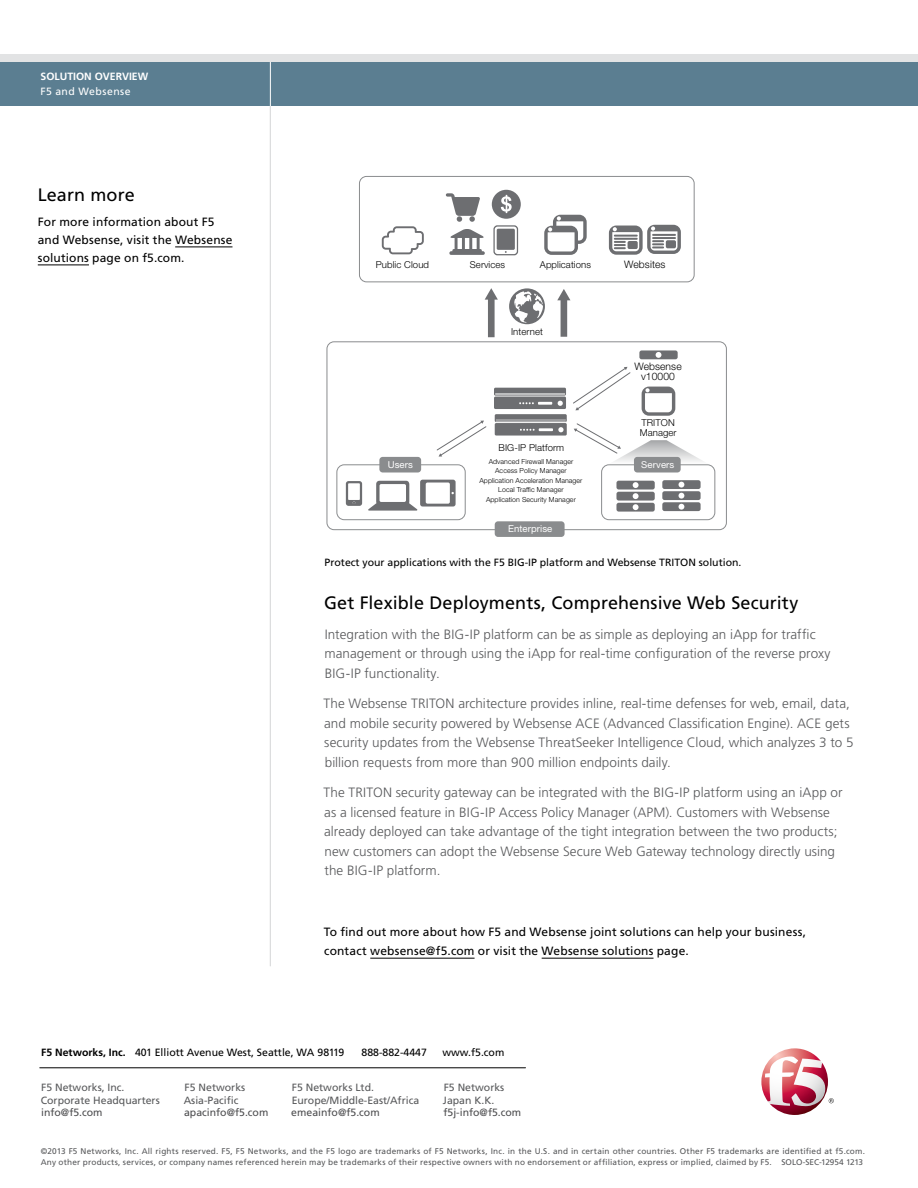
<style>
.page{position:relative;width:918px;height:1188px;background:#fff}
.page>*{position:absolute;margin:0;border:0;box-sizing:border-box;transform-origin:0 0}
.t1{font:18px "Frutiger LT Std";letter-spacing:.005em;color:#000}
.t2{font:300 13.5px/19.5px "Frutiger LT Std";letter-spacing:.005em;color:#58595b}
.t3{font:12px/18px "Frutiger LT Std";letter-spacing:.015em;color:#000}
.t4{font:10.5px "Frutiger LT Std";color:#000}
.t5{font:10.5px/12.8px "Frutiger LT Std";color:#58595b}
.t6{font:10.5px "Frutiger LT Std";color:#4d4d4f}
.t7{font:700 10.5px "Frutiger LT Std";color:#fff}
.t8{font:10.5px "Frutiger LT Std";letter-spacing:.045em;color:#fff}
.t9{font:300 10.35px/9.6px "Helvetica Neue LT Std";letter-spacing:.01em;color:#000;text-align:center}
.t10{font:300 9.6px/9.6px "Helvetica Neue LT Std";letter-spacing:.01em;color:#000}
.t11{font:9.6px "Helvetica Neue LT Std";letter-spacing:.01em;color:#fff}
.t12{font:8.25px/10.5px "Frutiger LT Std";letter-spacing:.02em;color:#58595b}
.t13{font:300 7.05px/9.6px "Helvetica Neue LT Std";letter-spacing:.01em;color:#000;text-align:center}
.s1{font-weight:700}
</style>
<div class="page">
<hr style="left:40px;top:1068px;width:486px;height:1px;background:#000">
<svg style="left:761px;top:1048px;width:73px;height:67px"></svg>
<div style="left:0;top:56px;width:918px;height:50px;background:#5b7e91"></div>
<hr style="left:270px;top:54px;width:1px;height:52px;background:#fff">
<div style="left:0;top:54px;width:918px;height:7px;background:#e2e3e4"></div>
<hr style="left:270px;top:106px;width:1px;height:860px;background:#dcddde">
<hr style="left:175px;top:247px;width:57px;height:1px;background:#000">
<hr style="left:38px;top:265px;width:51px;height:1px;background:#000">
<hr style="left:370px;top:958px;width:105px;height:1px;background:#000">
<hr style="left:542px;top:958px;width:111px;height:1px;background:#000">
<div style="left:359px;top:176px;width:335px;height:106px;border:1px solid #8a8c8e;border-radius:7px"></div>
<div style="left:327px;top:342px;width:400px;height:188px;border:1px solid #8a8c8e;border-radius:7px"></div>
<svg style="left:382px;top:226px;width:42px;height:28px"></svg>
<div style="left:337px;top:465px;width:128px;height:55px;border:1px solid #8a8c8e;border-radius:7px"></div>
<svg style="left:368px;top:480px;width:88px;height:31px"></svg>
<svg style="left:346px;top:481px;width:16px;height:25px"></svg>
<div style="left:379px;top:457px;width:42px;height:15px;background:#8a8c8e;border-radius:3px"></div>
<svg style="left:494px;top:388px;width:73px;height:48px"></svg>
<svg style="left:509px;top:288px;width:36px;height:36px"></svg>
<svg style="left:544px;top:215px;width:43px;height:40px"></svg>
<svg style="left:609px;top:225px;width:72px;height:30px"></svg>
<div style="left:628px;top:241px;width:10px;height:8px;background:#6d6e71;border-radius:2px"></div>
<svg style="left:446px;top:193px;width:34px;height:29px"></svg>
<svg style="left:493px;top:225px;width:25px;height:30px"></svg>
<div style="left:497px;top:229px;width:18px;height:21px;background:#6d6e71;border-radius:2px"></div>
<svg style="left:492px;top:190px;width:29px;height:29px"></svg>
<svg style="left:449px;top:229px;width:36px;height:26px"></svg>
<div style="left:495px;top:521px;width:70px;height:16px;background:#8a8c8e;border-radius:3px"></div>
<div style="left:601px;top:465px;width:114px;height:55px;border:1px solid #8a8c8e;border-radius:7px"></div>
<div style="left:634px;top:457px;width:47px;height:15px;background:#8a8c8e;border-radius:3px"></div>
<svg style="left:616px;top:481px;width:39px;height:31px"></svg>
<svg style="left:662px;top:480px;width:39px;height:31px"></svg>
<div style="left:488px;top:298px;width:7px;height:39px;background:#6d6e71"></div>
<svg style="left:485px;top:288px;width:13px;height:12px"></svg>
<div style="left:561px;top:298px;width:6px;height:39px;background:#6d6e71"></div>
<svg style="left:557px;top:289px;width:13px;height:11px"></svg>
<svg style="left:573px;top:367px;width:57px;height:43px"></svg>
<svg style="left:437px;top:421px;width:49px;height:36px"></svg>
<svg style="left:574px;top:423px;width:139px;height:44px"></svg>
<svg style="left:639px;top:350px;width:39px;height:9px"></svg>
<svg style="left:642px;top:387px;width:33px;height:29px"></svg>
<p class="t7" style="left:40px;top:70px;width:108px">SOLUTION overview</p>
<p class="t8" style="left:40px;top:85px;width:92px">F5 and Websense</p>
<h1 class="t1" style="left:38px;top:185px;width:98px">Learn more</h1>
<p class="t3" style="left:38px;top:213px;width:196px">For more information about F5 and Websense, visit the Websense solutions page on f5.com.</p>
<p class="t10" style="left:376px;top:259px;width:55px">Public Cloud</p>
<p class="t11" style="left:388px;top:459px;width:27px">Users</p>
<p class="t10" style="left:470px;top:260px;width:37px">Services</p>
<p class="t10" style="left:540px;top:260px;width:53px">Applications</p>
<p class="t9" style="left:624px;top:259px;width:43px">Websites</p>
<p class="t10" style="left:511px;top:326px;width:33px">Internet</p>
<p class="t10" style="left:499px;top:443px;width:67px">BIG-IP Platform</p>
<p class="t13" style="left:479px;top:456px;width:104px">Advanced Firewall Manager<br>Access Policy Manager<br>Application Acceleration Manager<br>Local Traffic Manager<br>Application Security Manager</p>
<p class="t11" style="left:508px;top:523px;width:46px">Enterprise</p>
<p class="t9" style="left:634px;top:362px;width:49px">Websense v10000</p>
<p class="t10" style="left:640px;top:418px;width:38px">TRITON<br>Manager</p>
<p class="t11" style="left:641px;top:459px;width:34px">Servers</p>
<p class="t4" style="left:325px;top:556px;width:418px">Protect your applications with the F5 BIG-IP platform and Websense TRITON solution.</p>
<h1 class="t1" style="left:324px;top:592px;width:476px">Get Flexible Deployments, Comprehensive Web Security</h1>
<p class="t2" style="left:325px;top:625px;width:508px">Integration with the BIG-IP platform can be as simple as deploying an iApp for traffic management or through using the iApp for real-time configuration of the reverse proxy<br>BIG-IP functionality.</p>
<p class="t2" style="left:324px;top:694px;width:532px">The Websense TRITON architecture provides inline, real-time defenses for web, email, data, and mobile security powered by Websense ACE (Advanced Classification Engine). ACE gets security updates from the Websense ThreatSeeker Intelligence Cloud, which analyzes 3 to 5 billion requests from more than 900 million endpoints daily.</p>
<p class="t2" style="left:324px;top:783px;width:521px">The TRITON security gateway can be integrated with the BIG-IP platform using an iApp or as a licensed feature in BIG-IP Access Policy Manager (APM). Customers with Websense already deployed can take advantage of the tight integration between the two products; new customers can adopt the Websense Secure Web Gateway technology directly using the BIG-IP platform.</p>
<p class="t3" style="left:324px;top:922px;width:484px;line-height:19.5px">To find out more about how F5 and Websense joint solutions can help your business, contact websense@f5.com or visit the Websense solutions page.</p>
<p class="t4" style="left:41px;top:1046px;width:305px"><span class="s1">F5 Networks, Inc.</span> 401 Elliott Avenue West, Seattle, WA 98119</p>
<p class="t4" style="left:362px;top:1046px;width:67px">888-882-4447</p>
<p class="t4" style="left:443px;top:1046px;width:63px">www.f5.com</p>
<p class="t5" style="left:184px;top:1081px;width:63px">F5 Networks<br>Asia-Pacific</p>
<p class="t6" style="left:184px;top:1106px;width:86px">apacinfo@f5.com</p>
<p class="t5" style="left:443px;top:1081px;width:63px">F5 Networks<br>Japan K.K.</p>
<p class="t6" style="left:443px;top:1107px;width:79px">f5j-info@f5.com</p>
<p class="t12" style="left:41px;top:1146px;width:826px">©2013 F5 Networks, Inc. All rights reserved. F5, F5 Networks, and the F5 logo are trademarks of F5 Networks, Inc. in the U.S. and in certain other countries. Other F5 trademarks are identified at f5.com.<br>Any other products, services, or company names referenced herein may be trademarks of their respective owners with no endorsement or affiliation, express or implied, claimed by F5. SOLO-SEC-12954 1213</p>
<p class="t5" style="left:292px;top:1081px;width:129px">F5 Networks Ltd.<br>Europe/Middle-East/Africa</p>
<p class="t6" style="left:291px;top:1107px;width:90px">emeainfo@f5.com</p>
<p class="t5" style="left:41px;top:1081px;width:121px">F5 Networks, Inc.<br>Corporate Headquarters</p>
<p class="t6" style="left:41px;top:1107px;width:63px">info@f5.com</p>
</div>
